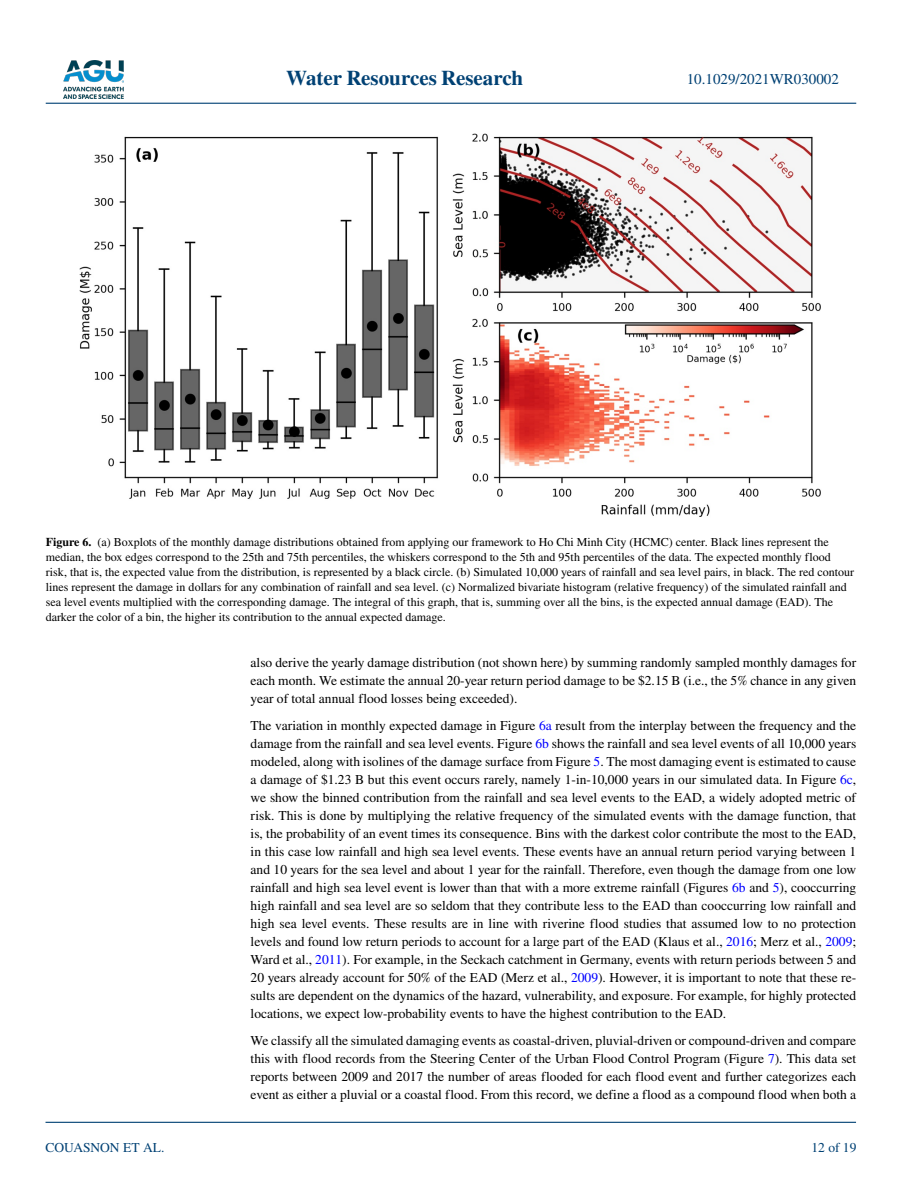
<style>
.page{position:relative;width:902px;height:1183px;background:#fff}
.page>*{position:absolute;margin:0;border:0;box-sizing:border-box;transform-origin:0 0}
.t1{font:700 21px "STIX";color:#004174}
.t2{font:15px "STIX";color:#004174}
.t3{font:13.5px/18px "STIX";color:#000;text-align:justify}
.t4{font:13.5px "STIX";color:#004174}
.t5{font:12px/15px "STIX";color:#000}
.s1{font-weight:700}
.s2{color:#00f}
</style>
<div class="page">
<img style="left:63px;top:60px;width:60px;height:39px">
<hr style="left:46px;top:103px;width:810px;height:1px;background:#004174">
<hr style="left:45px;top:1121px;width:810px;height:1px;background:#004174">
<img style="left:79px;top:134px;width:742px;height:383px">
<h1 class="t1" style="left:286px;top:66px;width:238px">Water Resources Research</h1>
<p class="t2" style="left:686px;top:69px;width:154px">10.1029/2021WR030002</p>
<p class="t5" style="left:46px;top:535px;width:809px"><span class="s1">Figure 6.</span> (a) Boxplots of the monthly damage distributions obtained from applying our framework to Ho Chi Minh City (HCMC) center. Black lines represent the median, the box edges correspond to the 25th and 75th percentiles, the whiskers correspond to the 5th and 95th percentiles of the data. The expected monthly flood risk, that is, the expected value from the distribution, is represented by a black circle. (b) Simulated 10,000 years of rainfall and sea level pairs, in black. The red contour lines represent the damage in dollars for any combination of rainfall and sea level. (c) Normalized bivariate histogram (relative frequency) of the simulated rainfall and sea level events multiplied with the corresponding damage. The integral of this graph, that is, summing over all the bins, is the expected annual damage (EAD). The darker the color of a bin, the higher its contribution to the annual expected damage.</p>
<p class="t4" style="left:45px;top:1138px;width:120px">COUASNON ET AL.</p>
<p class="t3" style="left:250px;top:654px;width:607px">also derive the yearly damage distribution (not shown here) by summing randomly sampled monthly damages for each month. We estimate the annual 20-year return period damage to be $2.15 B (i.e., the 5% chance in any given year of total annual flood losses being exceeded).</p>
<p class="t3" style="left:250px;top:717px;width:607px">The variation in monthly expected damage in Figure <span class="s2">6a</span> result from the interplay between the frequency and the damage from the rainfall and sea level events. Figure <span class="s2">6b</span> shows the rainfall and sea level events of all 10,000 years modeled, along with isolines of the damage surface from Figure <span class="s2">5</span>. The most damaging event is estimated to cause a damage of $1.23 B but this event occurs rarely, namely 1-in-10,000 years in our simulated data. In Figure <span class="s2">6c</span>, we show the binned contribution from the rainfall and sea level events to the EAD, a widely adopted metric of risk. This is done by multiplying the relative frequency of the simulated events with the damage function, that is, the probability of an event times its consequence. Bins with the darkest color contribute the most to the EAD, in this case low rainfall and high sea level events. These events have an annual return period varying between 1 and 10 years for the sea level and about 1 year for the rainfall. Therefore, even though the damage from one low rainfall and high sea level event is lower than that with a more extreme rainfall (Figures <span class="s2">6b</span> and <span class="s2">5</span>), cooccurring high rainfall and sea level are so seldom that they contribute less to the EAD than cooccurring low rainfall and high sea level events. These results are in line with riverine flood studies that assumed low to no protection levels and found low return periods to account for a large part of the EAD (Klaus et al., <span class="s2">2016</span>; Merz et al., <span class="s2">2009</span>; Ward et al., <span class="s2">2011</span>). For example, in the Seckach catchment in Germany, events with return periods between 5 and 20 years already account for 50% of the EAD (Merz et al., <span class="s2">2009</span>). However, it is important to note that these re&shy;sults are dependent on the dynamics of the hazard, vulnerability, and exposure. For example, for highly protected locations, we expect low-probability events to have the highest contribution to the EAD.</p>
<p class="t3" style="left:250px;top:1032px;width:607px">We classify all the simulated damaging events as coastal-driven, pluvial-driven or compound-driven and compare this with flood records from the Steering Center of the Urban Flood Control Program (Figure <span class="s2">7</span>). This data set reports between 2009 and 2017 the number of areas flooded for each flood event and further categorizes each event as either a pluvial or a coastal flood. From this record, we define a flood as a compound flood when both a</p>
<p class="t4" style="left:811px;top:1138px;width:46px">12 of 19</p>
</div>
